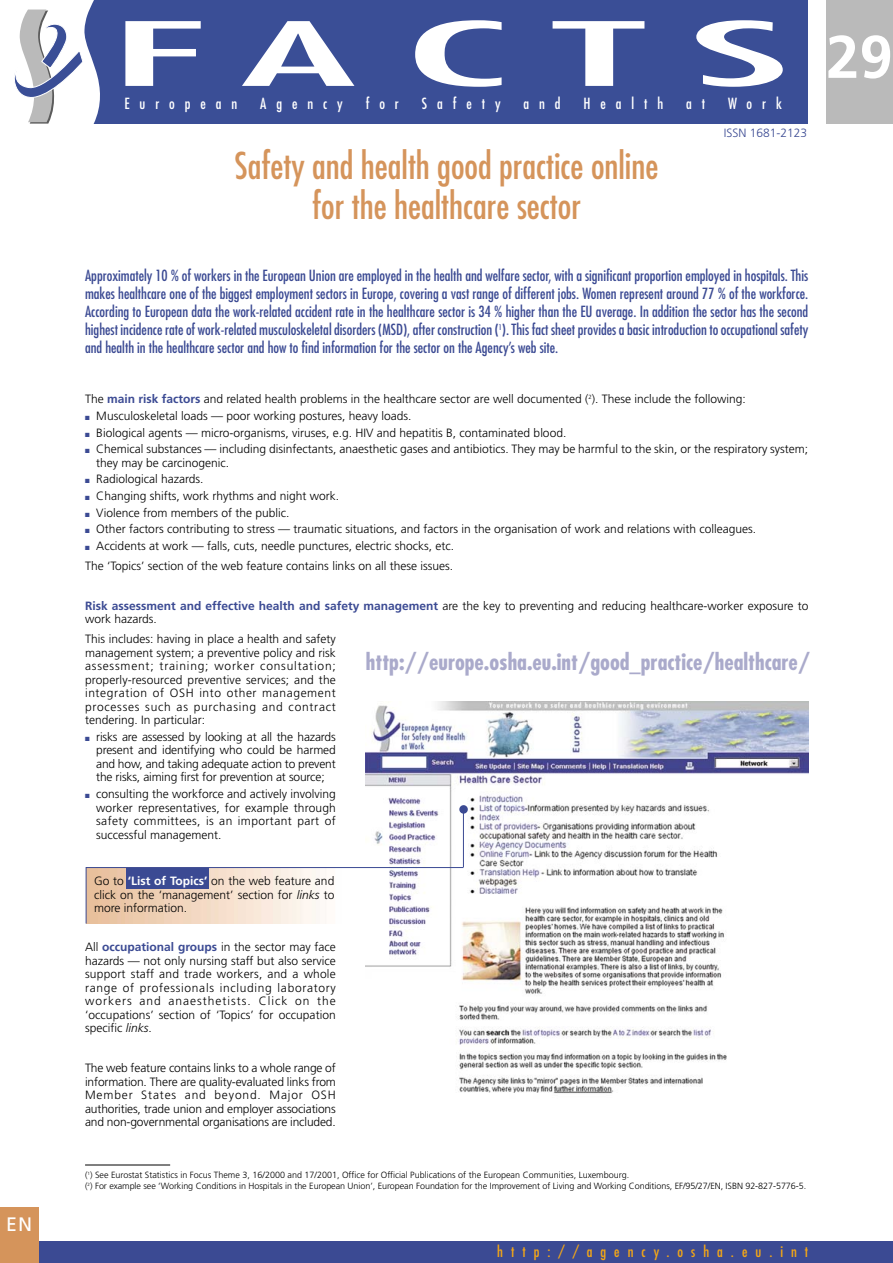
<style>
.page{position:relative;width:893px;height:1263px;background:#fff}
.page>*{position:absolute;margin:0;border:0;box-sizing:border-box;transform-origin:0 0}
.t1{font:condensed 85.95px "Futura";letter-spacing:.17em;color:#fff;scale:3.23 1}
.t2{font:700 60px "Frutiger";color:#fff}
.t3{font:condensed 36px/40.3px "Futura";color:#d5945b;text-align:center}
.t4{font:700 condensed 22.5px "Futura";color:#aaaacb}
.t5{font:19.5px "Frutiger";color:#fff}
.t6{font:condensed 15px/18px "Futura";color:#3b4a93;text-align:justify}
.t7{font:condensed 15px "Futura";letter-spacing:.66em;color:#fff}
.t8{font:condensed 15px "Futura";letter-spacing:.535em;color:#f4a716}
.t9{font:300 12px/13.5px "Frutiger";color:#000;text-align:justify}
.t10{font:300 12px "Frutiger";color:#3b4a93}
.t11{font:300 9px/10.5px "Frutiger";letter-spacing:-.005em;color:#000}
.s1{font-weight:700;color:#3b4a93}
.s2{color:#3b4a93}
.s3{font-weight:700;color:#fff}
.s4{font-style:italic}
</style>
<div class="page">
<div style="left:102px;top:0;width:705px;height:123px;background:#3a4e96"></div>
<svg style="left:14px;top:0;width:88px;height:123px"></svg>
<div style="left:826px;top:0;width:66px;height:123px;background:#bababa"></div>
<div style="left:0;top:1242px;width:892px;height:21px;background:#3b4a93"></div>
<div style="left:0;top:1208px;width:38px;height:55px;background:#d5945b"></div>
<img style="left:366px;top:701px;width:442px;height:393px">
<hr style="left:85px;top:1165px;width:85px;height:1px;background:#000">
<div style="left:459px;top:805px;width:9px;height:9px;background:#3b4a93;border-radius:50%"></div>
<svg style="left:85px;top:808px;width:379px;height:116px"></svg>
<h3 class="t5" style="left:6px;top:1216px;width:28px">EN</h3>
<h1 class="t1" style="left:108px;top:15px;width:212px">FACTS</h1>
<p class="t7" style="left:124px;top:96px;width:114px">European</p>
<p class="t7" style="left:260px;top:96px;width:84px">Agency</p>
<p class="t7" style="left:366px;top:96px;width:35px">for</p>
<p class="t7" style="left:422px;top:96px;width:80px">Safety</p>
<p class="t7" style="left:523px;top:96px;width:39px">and</p>
<p class="t7" style="left:583px;top:96px;width:81px">Health</p>
<p class="t7" style="left:686px;top:96px;width:20px">a t</p>
<p class="t7" style="left:728px;top:96px;width:55px">Work</p>
<h3 class="t3" style="left:235px;top:148px;width:425px">Safety and health good practice online for the healthcare sector</h3>
<p class="t10" style="left:724px;top:128px;width:85px">ISSN 1681-2123</p>
<h2 class="t2" style="left:826px;top:33px;width:68px">29</h2>
<p class="t6" style="left:85px;top:267px;width:724px">Approximately 10 % of workers in the European Union are employed in the health and welfare sector, with a significant proportion employed in hospitals. This makes healthcare one of the biggest employment sectors in Europe, covering a vast range of different jobs. Women represent around 77 % of the workforce.<br>According to European data the work-related accident rate in the healthcare sector is 34 % higher than the EU average. In addition the sector has the second highest incidence rate of work-related musculoskeletal disorders (MSD), after construction (<sup>1</sup>). This fact sheet provides a basic introduction to occupational safety and health in the healthcare sector and how to find information for the sector on the Agency’s web site.</p>
<p class="t9" style="left:85px;top:393px;width:662px">The <span class="s1">main risk factors</span> and related health problems in the healthcare sector are well documented (<sup>2</sup>). These include the following:</p>
<p class="t9" style="left:85px;top:410px;width:328px"><span class="s2">■</span> Musculoskeletal loads — poor working postures, heavy loads.</p>
<p class="t9" style="left:85px;top:427px;width:483px"><span class="s2">■</span> Biological agents — micro-organisms, viruses, e.g. HIV and hepatitis B, contaminated blood.</p>
<p class="t9" style="left:96px;top:443px;width:713px;text-indent:-11px"><span class="s2">■</span> Chemical substances — including disinfectants, anaesthetic gases and antibiotics. They may be harmful to the skin, or the respiratory system; they may be carcinogenic.</p>
<p class="t9" style="left:85px;top:473px;width:120px"><span class="s2">■</span> Radiological hazards.</p>
<p class="t9" style="left:85px;top:490px;width:255px"><span class="s2">■</span> Changing shifts, work rhythms and night work.</p>
<p class="t9" style="left:85px;top:507px;width:206px"><span class="s2">■</span> Violence from members of the public.</p>
<p class="t9" style="left:85px;top:524px;width:672px"><span class="s2">■</span> Other factors contributing to stress — traumatic situations, and factors in the organisation of work and relations with colleagues.</p>
<p class="t9" style="left:85px;top:537px;width:370px;line-height:20px"><span class="s2">■</span> Accidents at work — falls, cuts, needle punctures, electric shocks, etc.<br>The ‘Topics’ section of the web feature contains links on all these issues.</p>
<p class="t9" style="left:85px;top:600px;width:724px"><span class="s1">Risk assessment and effective health and safety management</span> are the key to preventing and reducing healthcare-worker exposure to work hazards.</p>
<p class="t9" style="left:85px;top:633px;width:252px">This includes: having in place a health and safety management system; a preventive policy and risk assessment; training; worker consultation; properly-resourced preventive services; and the integration of OSH into other management processes such as purchasing and contract tendering. In particular:</p>
<p class="t9" style="left:96px;top:731px;width:241px;text-indent:-11px"><span class="s2">■</span> risks are assessed by looking at all the hazards present and identifying who could be harmed and how, and taking adequate action to prevent the risks, aiming first for prevention at source;</p>
<p class="t9" style="left:96px;top:788px;width:241px;text-indent:-11px"><span class="s2">■</span> consulting the workforce and actively involving worker representatives, for example through safety committees, is an important part of successful management.</p>
<h3 class="t4" style="left:366px;top:652px;width:446px">http://europe.osha.eu.int/good_practice/healthcare/</h3>
<p class="t9" style="left:94px;top:875px;width:242px">Go to <span class="s3">‘List of Topics’</span> on the web feature and click on the ‘management’ section for <span class="s4">links</span> to more information.</p>
<p class="t9" style="left:85px;top:941px;width:252px">All <span class="s1">occupational groups</span> in the sector may face hazards — not only nursing staff but also service support staff and trade workers, and a whole range of professionals including laboratory workers and anaesthetists. Click on the ‘occupations’ section of ‘Topics’ for occupation specific <span class="s4">links</span>.</p>
<p class="t9" style="left:85px;top:1062px;width:252px">The web feature contains links to a whole range of information. There are quality-evaluated links from Member States and beyond. Major OSH authorities, trade union and employer associations and non-governmental organisations are included.</p>
<p class="t11" style="left:85px;top:1170px;width:722px">(<sup>1</sup>) See Eurostat Statistics in Focus Theme 3, 16/2000 and 17/2001, Office for Official Publications of the European Communities, Luxembourg.<br>(<sup>2</sup>) For example see ‘Working Conditions in Hospitals in the European Union’, European Foundation for the Improvement of Living and Working Conditions, EF/95/27/EN, ISBN 92-827-5776-5.</p>
<p class="t8" style="left:497px;top:1245px;width:312px">http://agency.osha.eu.int</p>
</div>
